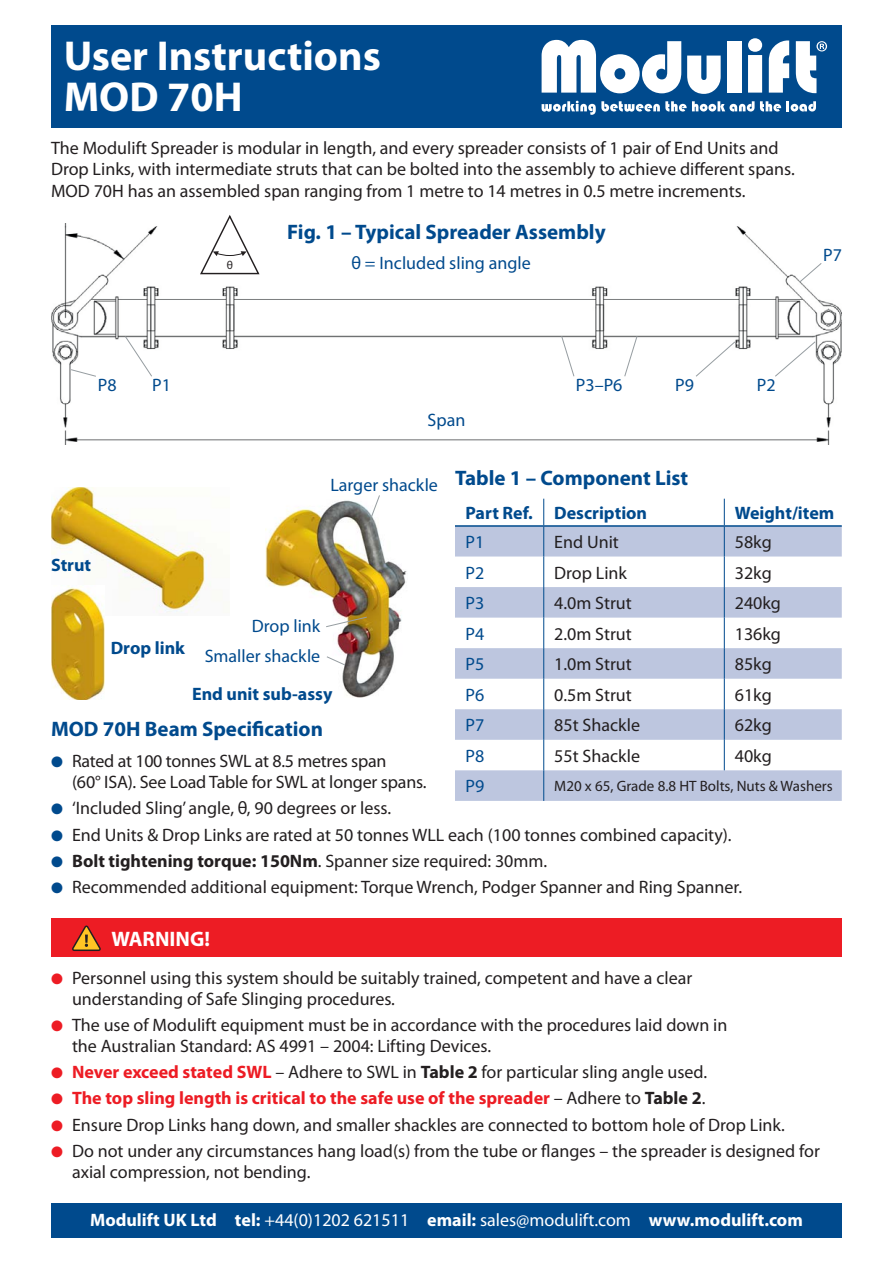
<style>
.page{position:relative;width:893px;height:1263px;background:#fff}
.page>*{position:absolute;margin:0;border:0;box-sizing:border-box;transform-origin:0 0}
.t1{font:700 42px "Myriad Pro";color:#fff}
.t2{font:700 21px "Myriad Pro";color:#004a8d}
.t3{font:700 21px "Myriad Pro";color:#fff}
.t4{font:18px/21px "Myriad Pro";color:#231f20}
.t5{font:18px "Myriad Pro";color:#004a8d}
.t6{font:700 18px "Myriad Pro";color:#fff}
.t7{font:700 18px "Myriad Pro";color:#ed1c24}
.t8{font:700 18px "Myriad Pro";color:#004a8d}
.t9{font:700 18px "Myriad Pro";color:#231f20}
.t10{font:15px "Myriad Pro";color:#231f20}
.t11{font:11.55px "Myriad Pro";color:#231f20}
.s1{color:#004a8d}
.s2{font-weight:400}
.s3{color:#ed1c24}
.s4{font-weight:700;color:#ed1c24}
.s5{font-weight:700}
.s6{font-weight:400;color:#231f20}
.s7{color:#231f20}
</style>
<div class="page">
<div style="left:51px;top:26px;width:791px;height:102px;background:#004a8d"></div>
<svg style="left:542px;top:40px;width:139px;height:53px"></svg>
<svg style="left:687px;top:56px;width:34px;height:38px"></svg>
<div style="left:727px;top:41px;width:14px;height:52px;background:#fff"></div>
<svg style="left:748px;top:38px;width:14px;height:55px"></svg>
<svg style="left:769px;top:40px;width:20px;height:53px"></svg>
<svg style="left:542px;top:101px;width:274px;height:14px"></svg>
<svg style="left:796px;top:41px;width:31px;height:52px"></svg>
<div style="left:51px;top:1203px;width:791px;height:34px;background:#004a8d"></div>
<div style="left:51px;top:918px;width:791px;height:39px;background:#ed1c24"></div>
<svg style="left:72px;top:925px;width:29px;height:26px"></svg>
<img style="left:51px;top:223px;width:791px;height:222px">
<svg style="left:70px;top:369px;width:27px;height:8px"></svg>
<svg style="left:124px;top:336px;width:29px;height:41px"></svg>
<svg style="left:561px;top:335px;width:14px;height:42px"></svg>
<svg style="left:624px;top:335px;width:14px;height:42px"></svg>
<svg style="left:695px;top:341px;width:41px;height:36px"></svg>
<svg style="left:774px;top:341px;width:42px;height:36px"></svg>
<svg style="left:798px;top:262px;width:24px;height:21px"></svg>
<img style="left:51px;top:487px;width:160px;height:126px">
<img style="left:51px;top:586px;width:53px;height:114px">
<img style="left:265px;top:500px;width:142px;height:197px">
<svg style="left:371px;top:495px;width:9px;height:23px"></svg>
<svg style="left:326px;top:656px;width:20px;height:10px"></svg>
<svg style="left:325px;top:616px;width:43px;height:12px"></svg>
<svg style="left:455px;top:527px;width:387px;height:274px;fill:#bdc6df"></svg>
<svg style="left:543px;top:499px;width:1px;height:57px"></svg>
<svg style="left:724px;top:499px;width:1px;height:57px"></svg>
<hr style="left:543px;top:556px;width:1px;height:31px;background:#004a8d">
<hr style="left:724px;top:556px;width:1px;height:31px;background:#004a8d">
<hr style="left:543px;top:587px;width:1px;height:31px;background:#004a8d">
<hr style="left:724px;top:587px;width:1px;height:31px;background:#004a8d">
<hr style="left:543px;top:618px;width:1px;height:30px;background:#004a8d">
<hr style="left:724px;top:618px;width:1px;height:30px;background:#004a8d">
<hr style="left:543px;top:648px;width:1px;height:31px;background:#004a8d">
<hr style="left:724px;top:648px;width:1px;height:31px;background:#004a8d">
<hr style="left:543px;top:679px;width:1px;height:30px;background:#004a8d">
<hr style="left:724px;top:679px;width:1px;height:30px;background:#004a8d">
<hr style="left:543px;top:709px;width:1px;height:31px;background:#004a8d">
<hr style="left:724px;top:709px;width:1px;height:31px;background:#004a8d">
<hr style="left:543px;top:740px;width:1px;height:30px;background:#004a8d">
<hr style="left:724px;top:740px;width:1px;height:30px;background:#004a8d">
<hr style="left:543px;top:770px;width:1px;height:31px;background:#004a8d">
<hr style="left:455px;top:525px;width:387px;height:2px;background:#004a8d">
<svg style="left:200px;top:215px;width:60px;height:59px"></svg>
<p class="t1" style="left:64px;top:40px;width:319px">User Instructions</p>
<p class="t1" style="left:64px;top:82px;width:180px">MOD 70H</p>
<p class="t4" style="left:51px;top:139px;width:745px">The Modulift Spreader is modular in length, and every spreader consists of 1 pair of End Units and<br>Drop Links, with intermediate struts that can be bolted into the assembly to achieve different spans.</p>
<p class="t4" style="left:51px;top:182px;width:696px">MOD 70H has an assembled span ranging from 1 metre to 14 metres in 0.5 metre increments.</p>
<p class="t11" style="left:227px;top:260px;width:8px">θ</p>
<p class="t2" style="left:287px;top:224px;width:320px">Fig. 1 – Typical Spreader Assembly</p>
<p class="t5" style="left:351px;top:256px;width:181px">θ = Included sling angle</p>
<p class="t5" style="left:98px;top:379px;width:20px">P8</p>
<p class="t5" style="left:675px;top:379px;width:20px">P9</p>
<p class="t5" style="left:152px;top:379px;width:20px">P1</p>
<p class="t5" style="left:576px;top:379px;width:48px">P3–P6</p>
<p class="t5" style="left:757px;top:379px;width:20px">P2</p>
<p class="t5" style="left:428px;top:413px;width:39px">Span</p>
<p class="t5" style="left:823px;top:248px;width:20px">P7</p>
<p class="t2" style="left:455px;top:470px;width:235px">Table 1 – Component List</p>
<p class="t8" style="left:465px;top:506px;width:183px">Part Ref. Description</p>
<p class="t8" style="left:735px;top:506px;width:101px">Weight/item</p>
<p class="t5" style="left:465px;top:536px;width:20px">P1</p>
<p class="t4" style="left:554px;top:534px;width:66px">End Unit</p>
<p class="t4" style="left:735px;top:534px;width:38px">58kg</p>
<p class="t5" style="left:465px;top:566px;width:20px">P2</p>
<p class="t4" style="left:554px;top:564px;width:74px">Drop Link</p>
<p class="t4" style="left:735px;top:564px;width:38px">32kg</p>
<p class="t5" style="left:465px;top:596px;width:20px">P3</p>
<p class="t4" style="left:554px;top:594px;width:79px">4.0m Strut</p>
<p class="t4" style="left:735px;top:594px;width:48px">240kg</p>
<p class="t5" style="left:465px;top:627px;width:20px">P4</p>
<p class="t4" style="left:554px;top:625px;width:79px">2.0m Strut</p>
<p class="t4" style="left:735px;top:625px;width:48px">136kg</p>
<p class="t5" style="left:465px;top:657px;width:20px">P5</p>
<p class="t4" style="left:554px;top:655px;width:79px">1.0m Strut</p>
<p class="t4" style="left:735px;top:655px;width:38px">85kg</p>
<p class="t5" style="left:465px;top:688px;width:20px">P6</p>
<p class="t4" style="left:554px;top:686px;width:79px">0.5m Strut</p>
<p class="t4" style="left:735px;top:686px;width:38px">61kg</p>
<p class="t5" style="left:465px;top:718px;width:20px">P7</p>
<p class="t4" style="left:554px;top:717px;width:87px">85t Shackle</p>
<p class="t4" style="left:735px;top:717px;width:38px">62kg</p>
<p class="t5" style="left:465px;top:749px;width:20px">P8</p>
<p class="t4" style="left:554px;top:747px;width:87px">55t Shackle</p>
<p class="t4" style="left:735px;top:747px;width:38px">40kg</p>
<p class="t5" style="left:465px;top:779px;width:20px">P9</p>
<p class="t10" style="left:554px;top:780px;width:280px">M20 x 65, Grade 8.8 HT Bolts, Nuts &amp; Washers</p>
<p class="t5" style="left:330px;top:478px;width:109px">Larger shackle</p>
<p class="t8" style="left:51px;top:558px;width:42px">Strut</p>
<p class="t5" style="left:252px;top:619px;width:70px">Drop link</p>
<p class="t8" style="left:111px;top:641px;width:76px">Drop link</p>
<p class="t5" style="left:205px;top:649px;width:117px">Smaller shackle</p>
<p class="t8" style="left:192px;top:687px;width:142px">End unit sub-assy</p>
<p class="t2" style="left:51px;top:720px;width:273px">MOD 70H Beam Specification</p>
<p class="t4" style="left:72px;top:752px;width:356px;text-indent:-21px"><span class="s1">●</span> Rated at 100 tonnes SWL at 8.5 metres span<br>(60° ISA). See Load Table for SWL at longer spans.</p>
<p class="t4" style="left:51px;top:799px;width:342px"><span class="s1">●</span> ‘Included Sling’ angle, θ, 90 degrees or less.</p>
<p class="t4" style="left:51px;top:826px;width:682px"><span class="s1">●</span> End Units &amp; Drop Links are rated at 50 tonnes WLL each (100 tonnes combined capacity).</p>
<p class="t9" style="left:51px;top:854px;width:498px"><span class="s1">●</span> Bolt tightening torque: 150Nm<span class="s2">. Spanner size required: 30mm.</span></p>
<p class="t4" style="left:51px;top:878px;width:693px"><span class="s1">●</span> Recommended additional equipment: Torque Wrench, Podger Spanner and Ring Spanner.</p>
<p class="t3" style="left:111px;top:930px;width:100px">WARNING!</p>
<p class="t4" style="left:72px;top:969px;width:622px;text-indent:-21px"><span class="s3">●</span> Personnel using this system should be suitably trained, competent and have a clear understanding of Safe Slinging procedures.</p>
<p class="t4" style="left:72px;top:1016px;width:657px;text-indent:-21px"><span class="s3">●</span> The use of Modulift equipment must be in accordance with the procedures laid down in the Australian Standard: AS 4991 – 2004: Lifting Devices.</p>
<p class="t4" style="left:51px;top:1063px;width:658px"><span class="s3">●</span> <span class="s4">Never exceed stated SWL</span> – Adhere to SWL in <span class="s5">Table 2</span> for particular sling angle used.</p>
<p class="t7" style="left:51px;top:1091px;width:656px">● The top sling length is critical to the safe use of the spreader <span class="s6">– Adhere to</span> <span class="s7">Table 2</span><span class="s6">.</span></p>
<p class="t4" style="left:51px;top:1116px;width:735px"><span class="s3">●</span> Ensure Drop Links hang down, and smaller shackles are connected to bottom hole of Drop Link.</p>
<p class="t4" style="left:72px;top:1142px;width:749px;text-indent:-21px"><span class="s3">●</span> Do not under any circumstances hang load(s) from the tube or flanges – the spreader is designed for axial compression, not bending.</p>
<p class="t6" style="left:90px;top:1214px;width:714px">Modulift UK Ltd tel: <span class="s2">+44(0)1202 621511</span> email: <span class="s2">sales@modulift.com</span> www.modulift.com</p>
</div>
